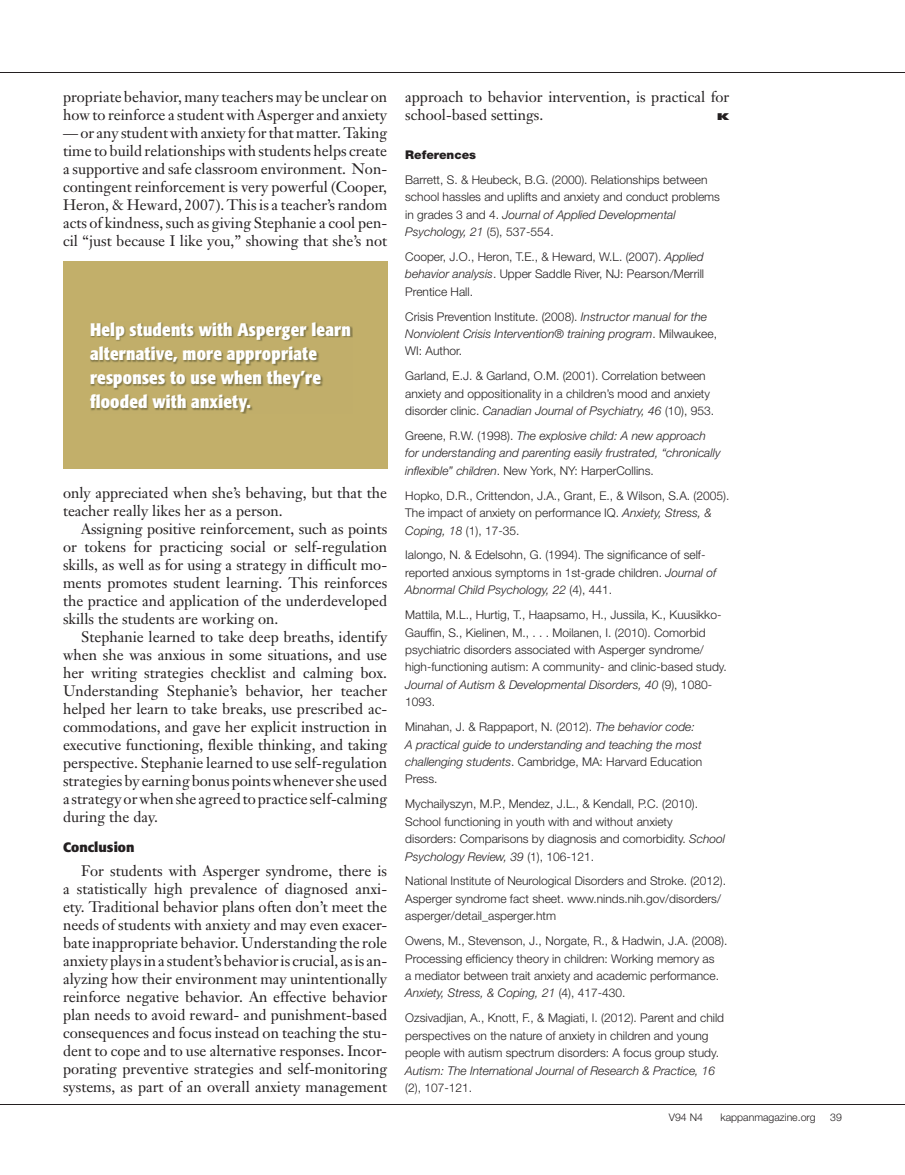
<style>
.page{position:relative;width:905px;height:1175px;background:#fff}
.page>*{position:absolute;margin:0;border:0;box-sizing:border-box;transform-origin:0 0}
.t1{font:700 condensed 18px/24px "Formata";letter-spacing:.01em;color:#fff}
.t2{font:15px/18px "Janson Text";color:#231f20;text-align:justify}
.t3{font:700 13.5px "Formata";color:#231f20}
.t4{font:300 12px/17.4px "Helvetica Neue";color:#231f20}
.t5{font:italic 300 12px/17.4px "Helvetica Neue";color:#231f20}
.t6{font:900 12px "Helvetica Neue";color:#231f20}
.t7{font:300 10.5px "Helvetica Neue";color:#231f20}
.t8{font:800 9px "Futura";color:#231f20;scale:1.7 1}
.s1{font-style:italic}
.s2{font-style:normal}
</style>
<div class="page">
<hr style="left:0;top:72px;width:904px;height:1px;background:#231f20">
<hr style="left:0;top:1103px;width:904px;height:1px;background:#231f20">
<div style="left:63px;top:261px;width:324px;height:207px;background:#c2af6a"></div>
<img style="left:91px;top:322px;width:262px;height:91px">
<p class="t2" style="left:63px;top:87px;width:326px">propriate behavior, many teachers may be unclear on how to reinforce a student with Asperger and anxiety</p>
<p class="t2" style="left:63px;top:123px;width:326px">— or any student with anxiety for that matter. Taking time to build relationships with students helps create a supportive and safe classroom environment. Non&shy;contingent reinforcement is very powerful (Cooper, Heron, &amp; Heward, 2007). This is a teacher’s random acts of kindness, such as giving Stephanie a cool pen&shy;cil “just because I like you,” showing that she’s not</p>
<p class="t1" style="left:90px;top:317px;width:262px">Help students with Asperger learn alternative, more appropriate responses to use when they’re flooded with anxiety.</p>
<p class="t2" style="left:63px;top:483px;width:325px">only appreciated when she’s behaving, but that the teacher really likes her as a person.</p>
<p class="t2" style="left:63px;top:519px;width:326px;text-indent:18px">Assigning positive reinforcement, such as points or tokens for practicing social or self-regulation skills, as well as for using a strategy in difficult mo&shy;ments promotes student learning. This reinforces the practice and application of the underdeveloped skills the students are working on.</p>
<p class="t2" style="left:63px;top:627px;width:326px;text-indent:18px">Stephanie learned to take deep breaths, identify when she was anxious in some situations, and use her writing strategies checklist and calming box.<br>Understanding Stephanie’s behavior, her teacher helped her learn to take breaks, use prescribed ac&shy;commodations, and gave her explicit instruction in executive functioning, flexible thinking, and taking perspective. Stephanie learned to use self-regulation strategies by earning bonus points whenever she used a strategy or when she agreed to practice self-calming during the day.</p>
<p class="t3" style="left:63px;top:839px;width:73px">Conclusion</p>
<p class="t2" style="left:63px;top:861px;width:326px;text-indent:18px">For students with Asperger syndrome, there is a statistically high prevalence of diagnosed anxi&shy;ety. Traditional behavior plans often don’t meet the needs of students with anxiety and may even exacer&shy;bate inappropriate behavior. Understanding the role anxiety plays in a student’s behavior is crucial, as is an&shy;alyzing how their environment may unintentionally reinforce negative behavior. An effective behavior plan needs to avoid reward- and punishment-based consequences and focus instead on teaching the stu&shy;dent to cope and to use alternative responses. Incor&shy;porating preventive strategies and self-monitoring systems, as part of an overall anxiety management</p>
<p class="t2" style="left:405px;top:87px;width:326px">approach to behavior intervention, is practical for school-based settings.</p>
<p class="t8" style="left:716px;top:111px;width:9px">K</p>
<p class="t6" style="left:405px;top:147px;width:72px">References</p>
<p class="t4" style="left:405px;top:170px;width:316px">Barrett, S. &amp; Heubeck, B.G. (2000). Relationships between school hassles and uplifts and anxiety and conduct problems in grades 3 and 4. <span class="s1">Journal of Applied Developmental Psychology, 21</span> (5), 537-554.</p>
<p class="t4" style="left:405px;top:248px;width:300px;text-align:justify">Cooper, J.O., Heron, T.E., &amp; Heward, W.L. (2007). <span class="s1">Applied behavior analysis</span>. Upper Saddle River, NJ: Pearson/Merrill Prentice Hall.</p>
<p class="t5" style="left:405px;top:307px;width:313px"><span class="s2">Crisis Prevention Institute. (2008).</span> Instructor manual for the<br>Nonviolent Crisis Intervention® training program<span class="s2">. Milwaukee,<br>WI: Author.</span></p>
<p class="t4" style="left:405px;top:367px;width:310px">Garland, E.J. &amp; Garland, O.M. (2001). Correlation between anxiety and oppositionality in a children’s mood and anxiety disorder clinic. <span class="s1">Canadian Journal of Psychiatry, 46</span> (10), 953.</p>
<p class="t5" style="left:405px;top:427px;width:317px"><span class="s2">Greene, R.W. (1998).</span> The explosive child: A new approach for understanding and parenting easily frustrated, “chronically inflexible” children<span class="s2">. New York, NY: HarperCollins.</span></p>
<p class="t4" style="left:405px;top:486px;width:325px">Hopko, D.R., Crittendon, J.A., Grant, E., &amp; Wilson, S.A. (2005).<br>The impact of anxiety on performance IQ. <span class="s1">Anxiety, Stress, &amp;<br>Coping, 18</span> (1), 17-35.</p>
<p class="t4" style="left:405px;top:546px;width:312px">Ialongo, N. &amp; Edelsohn, G. (1994). The significance of self&shy;reported anxious symptoms in 1st-grade children. <span class="s1">Journal of<br>Abnormal Child Psychology, 22</span> (4), 441.</p>
<p class="t4" style="left:405px;top:606px;width:323px">Mattila, M.L., Hurtig, T., Haapsamo, H., Jussila, K., Kuusikko-Gauffin, S., Kielinen, M., . . . Moilanen, I. (2010). Comorbid psychiatric disorders associated with Asperger syndrome/ high-functioning autism: A community- and clinic-based study.<br><span class="s1">Journal of Autism &amp; Developmental Disorders, 40</span> (9), 1080- 1093.</p>
<p class="t5" style="left:405px;top:718px;width:298px"><span class="s2">Minahan, J. &amp; Rappaport, N. (2012).</span> The behavior code:<br>A practical guide to understanding and teaching the most challenging students<span class="s2">. Cambridge, MA: Harvard Education Press.</span></p>
<p class="t4" style="left:405px;top:795px;width:321px">Mychailyszyn, M.P., Mendez, J.L., &amp; Kendall, P.C. (2010).<br>School functioning in youth with and without anxiety disorders: Comparisons by diagnosis and comorbidity. <span class="s1">School Psychology Review, 39</span> (1), 106-121.</p>
<p class="t4" style="left:405px;top:872px;width:322px">National Institute of Neurological Disorders and Stroke. (2012).<br>Asperger syndrome fact sheet. www.ninds.nih.gov/disorders/ asperger/detail_asperger.htm</p>
<p class="t4" style="left:405px;top:932px;width:324px">Owens, M., Stevenson, J., Norgate, R., &amp; Hadwin, J.A. (2008).<br>Processing efficiency theory in children: Working memory as<br>a mediator between trait anxiety and academic performance.<br><span class="s1">Anxiety, Stress, &amp; Coping, 21</span> (4), 417-430.</p>
<p class="t4" style="left:405px;top:1009px;width:320px">Ozsivadjian, A., Knott, F., &amp; Magiati, I. (2012). Parent and child perspectives on the nature of anxiety in children and young people with autism spectrum disorders: A focus group study.</p>
<p class="t5" style="left:405px;top:1061px;width:311px">Autism: The International Journal of Research &amp; Practice, 16</p>
<p class="t4" style="left:405px;top:1078px;width:68px">(2), 107-121.</p>
<p class="t7" style="left:669px;top:1111px;width:36px">V94 N4</p>
<p class="t7" style="left:720px;top:1111px;width:97px">kappanmagazine.org</p>
<p class="t7" style="left:830px;top:1111px;width:13px">39</p>
</div>
